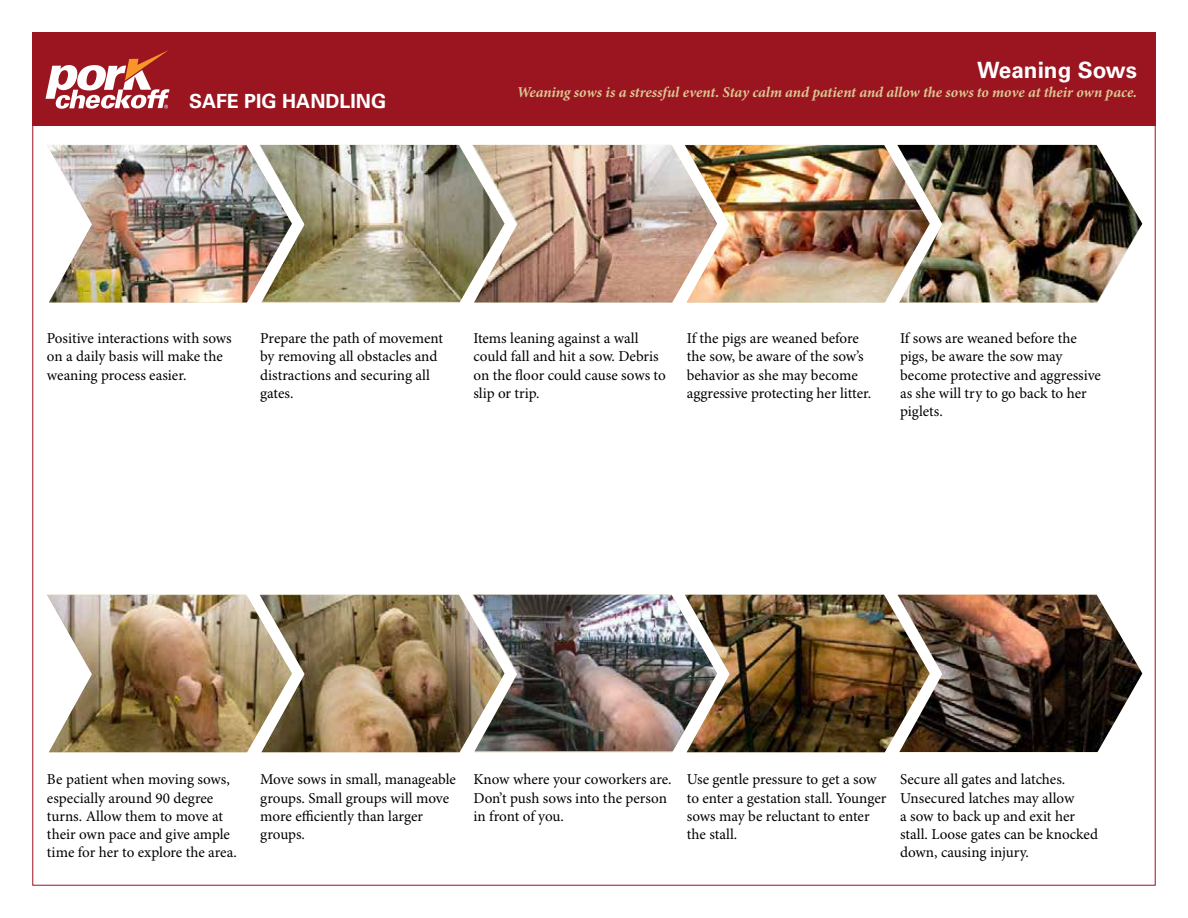
<style>
.page{position:relative;width:1188px;height:918px;background:#fff}
.page>*{position:absolute;margin:0;border:0;box-sizing:border-box;transform-origin:0 0}
.t1{font:700 22.5px "Univers LT Std";color:#fff}
.t2{font:700 19.5px "Univers LT Std";color:#fff}
.t3{font:15.15px/18.1px "Minion Pro";letter-spacing:-.005em;color:#000}
.t4{font:italic 700 15px "Minion Pro";letter-spacing:-.005em;color:#dac792}
</style>
<div class="page">
<div style="left:32px;top:32px;width:1124px;height:94px;background:#9a1520"></div>
<svg style="left:46px;top:50px;width:124px;height:58px"></svg>
<img style="left:47px;top:145px;width:850px;height:157px">
<img style="left:897px;top:145px;width:245px;height:157px">
<img style="left:47px;top:595px;width:850px;height:157px">
<img style="left:897px;top:595px;width:245px;height:157px">
<p class="t2" style="left:189px;top:90px;width:199px">SAFE PIG HANDLING</p>
<h1 class="t1" style="left:977px;top:56px;width:161px">Weaning Sows</h1>
<p class="t4" style="left:517px;top:83px;width:622px">Weaning sows is a stressful event. Stay calm and patient and allow the sows to move at their own pace.</p>
<p class="t3" style="left:47px;top:330px;width:186px">Positive interactions with sows on a daily basis will make the weaning process easier.</p>
<p class="t3" style="left:260px;top:330px;width:184px">Prepare the path of movement by removing all obstacles and distractions and securing all gates.</p>
<p class="t3" style="left:474px;top:330px;width:194px">Items leaning against a wall could fall and hit a sow. Debris on the floor could cause sows to slip or trip.</p>
<p class="t3" style="left:687px;top:330px;width:186px">If the pigs are weaned before the sow, be aware of the sow’s behavior as she may become aggressive protecting her litter.</p>
<p class="t3" style="left:900px;top:330px;width:202px">If sows are weaned before the pigs, be aware the sow may become protective and aggressive as she will try to go back to her piglets.</p>
<p class="t3" style="left:47px;top:771px;width:191px">Be patient when moving sows, especially around 90 degree turns. Allow them to move at their own pace and give ample time for her to explore the area.</p>
<p class="t3" style="left:260px;top:771px;width:197px">Move sows in small, manageable groups. Small groups will move more efficiently than larger groups.</p>
<p class="t3" style="left:474px;top:771px;width:200px">Know where your coworkers are.<br>Don’t push sows into the person in front of you.</p>
<p class="t3" style="left:687px;top:771px;width:201px">Use gentle pressure to get a sow to enter a gestation stall. Younger sows may be reluctant to enter the stall.</p>
<p class="t3" style="left:900px;top:771px;width:199px">Secure all gates and latches.<br>Unsecured latches may allow<br>a sow to back up and exit her stall. Loose gates can be knocked down, causing injury.</p>
</div>
